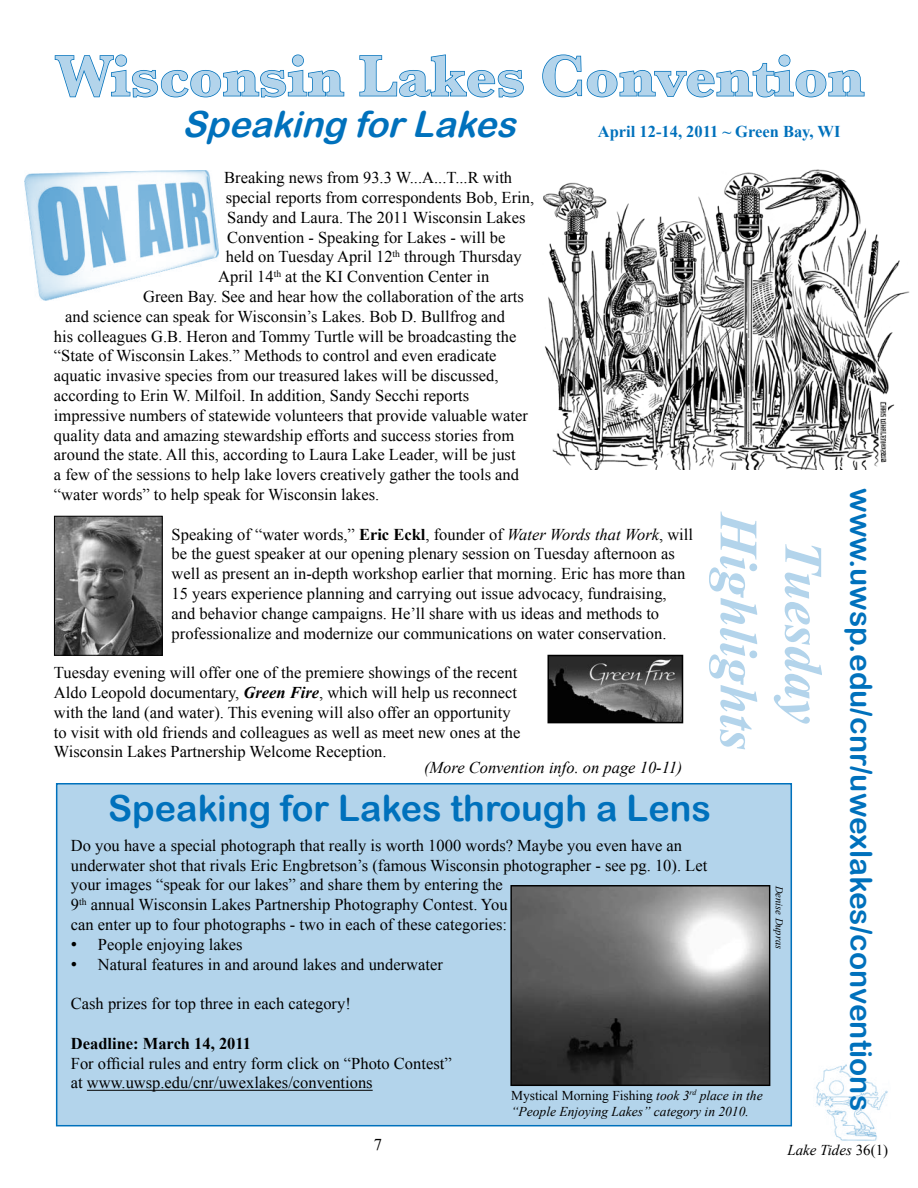
<style>
.page{position:relative;width:918px;height:1188px;background:#fff}
.page>*{position:absolute;margin:0;border:0;box-sizing:border-box;transform-origin:0 0}
.t1{font:700 60px "Baskerville";color:#b3d4eb}
.t2{font:italic 700 54px/64.8px "Times New Roman";color:#b3d4eb;text-align:center}
.t3{font:36px "Arial Rounded MT Bold";color:#0071bc}
.t4{font:italic 36px "Arial Rounded MT Bold";color:#0071bc}
.t5{font:30px "Arial Rounded MT Bold";color:#0071bc}
.t6{font:16.5px/19.8px "Times New Roman";color:#000}
.t7{font:italic 16.5px "Times New Roman";color:#000}
.t8{font:700 16.5px "Times New Roman";color:#0071bc}
.t9{font:700 16.5px "Times New Roman";color:#000}
.t10{font:italic 15px "Times New Roman";color:#000}
.t11{font:italic 13.5px/16.2px "Times New Roman";color:#000}
.t12{font:italic 10.5px "Times New Roman";color:#000}
.s1{font-weight:700}
.s2{font-style:italic}
.s3{font-weight:700;font-style:italic}
.s4{font-size:18px}
.s5{font-style:normal}
</style>
<div class="page">
<img style="left:816px;top:1064px;width:72px;height:77px">
<img style="left:24px;top:170px;width:194px;height:131px">
<img style="left:543px;top:169px;width:367px;height:300px">
<svg style="left:54px;top:54px;width:291px;height:44px"></svg>
<svg style="left:359px;top:54px;width:165px;height:44px"></svg>
<svg style="left:542px;top:54px;width:323px;height:44px"></svg>
<div style="left:56px;top:783px;width:736px;height:343px;background:#b3d4eb;border:2px solid #0071bc"></div>
<img style="left:512px;top:887px;width:256px;height:197px">
<div style="left:510px;top:885px;width:260px;height:201px;border:1px solid #000"></div>
<hr style="left:87px;top:1090px;width:286px;height:1px;background:#000">
<img style="left:56px;top:518px;width:105px;height:136px">
<div style="left:54px;top:516px;width:109px;height:140px;border:1px solid #000"></div>
<img style="left:551px;top:658px;width:129px;height:62px">
<div style="left:548px;top:655px;width:135px;height:68px;border:2px solid #000"></div>
<img style="left:879px;top:400px;width:9px;height:64px">
<h1 class="t1" style="left:56px;top:41px;width:810px">Wisconsin Lakes Convention</h1>
<h3 class="t4" style="left:182px;top:103px;width:346px">Speaking forLakes</h3>
<p class="t8" style="left:598px;top:120px;width:244px">April 12-14, 2011 ~ Green Bay, WI</p>
<p class="t6" style="left:224px;top:168px;width:289px">Breaking news from 93.3 W...A...T...R with</p>
<p class="t6" style="left:226px;top:187px;width:310px">special reports from correspondents Bob, Erin,</p>
<p class="t6" style="left:227px;top:207px;width:300px">Sandy and Laura. The 2011 Wisconsin Lakes</p>
<p class="t6" style="left:227px;top:227px;width:280px">Convention - Speaking for Lakes - will be</p>
<p class="t6" style="left:226px;top:247px;width:297px">held on Tuesday April 12<sup>th</sup> through Thursday</p>
<p class="t6" style="left:218px;top:267px;width:273px">April 14<sup>th</sup> at the KI Convention Center in</p>
<p class="t6" style="left:143px;top:286px;width:382px">Green Bay. See and hear how the collaboration of the arts</p>
<p class="t6" style="left:65px;top:306px;width:441px">and science can speak for Wisconsin’s Lakes. Bob D. Bullfrog and</p>
<p class="t6" style="left:54px;top:326px;width:464px">his colleagues G.B. Heron and Tommy Turtle will be broadcasting the</p>
<p class="t6" style="left:54px;top:346px;width:444px">“State of Wisconsin Lakes.” Methods to control and even eradicate</p>
<p class="t6" style="left:54px;top:366px;width:446px">aquatic invasive species from our treasured lakes will be discussed,</p>
<p class="t6" style="left:54px;top:385px;width:417px">according to Erin W. Milfoil. In addition, Sandy Secchi reports</p>
<p class="t6" style="left:54px;top:405px;width:475px">impressive numbers of statewide volunteers that provide valuable water</p>
<p class="t6" style="left:54px;top:425px;width:462px">quality data and amazing stewardship efforts and success stories from</p>
<p class="t6" style="left:54px;top:445px;width:463px">around the state. All this, according to Laura Lake Leader, will be just</p>
<p class="t6" style="left:54px;top:465px;width:467px">a few of the sessions to help lake lovers creatively gather the tools and</p>
<p class="t6" style="left:54px;top:484px;width:327px">“water words” to help speak for Wisconsin lakes.</p>
<p class="t6" style="left:172px;top:524px;width:523px">Speaking of “water words,” <span class="s1">Eric Eckl</span>, founder of <span class="s2">Water Words that Work</span>, will be the guest speaker at our opening plenary session on Tuesday afternoon as well as present an in-depth workshop earlier that morning. Eric has more than 15 years experience planning and carrying out issue advocacy, fundraising, and behavior change campaigns. He’ll share with us ideas and methods to professionalize and modernize our communications on water conservation.</p>
<p class="t6" style="left:54px;top:663px;width:468px">Tuesday evening will offer one of the premiere showings of the recent Aldo Leopold documentary, <span class="s3">Green Fire</span>, which will help us reconnect with the land (and water). This evening will also offer an opportunity to visit with old friends and colleagues as well as meet new ones at the Wisconsin Lakes Partnership Welcome Reception.</p>
<p class="t7" style="left:424px;top:756px;width:260px">(More Convention info. on page 10-11)</p>
<h2 class="t2" style="left:837px;top:513px;width:239px;rotate:90deg">Tuesday<br>Highlights</h2>
<h3 class="t3" style="left:108px;top:787px;width:604px">Speaking for Lakes through a Lens</h3>
<p class="t6" style="left:71px;top:835px;width:638px">Do you have a special photograph that really is worth 1000 words? Maybe you even have an underwater shot that rivals Eric Engbretson’s (famous Wisconsin photographer - see pg. 10). Let your images “speak for our lakes” and share them by entering the<br>9<sup>th</sup> annual Wisconsin Lakes Partnership Photography Contest. You<br>can enter up to four photographs - two in each of these categories:</p>
<p class="t6" style="left:71px;top:934px;width:173px"><span class="s4">•</span> People enjoying lakes</p>
<p class="t6" style="left:71px;top:954px;width:374px"><span class="s4">•</span> Natural features in and around lakes and underwater</p>
<p class="t6" style="left:71px;top:994px;width:281px">Cash prizes for top three in each category!</p>
<p class="t9" style="left:71px;top:1032px;width:182px">Deadline: March 14, 2011</p>
<p class="t6" style="left:71px;top:1053px;width:382px">For official rules and entry form click on “Photo Contest” at www.uwsp.edu/cnr/uwexlakes/conventions</p>
<p class="t11" style="left:511px;top:1087px;width:253px"><span class="s5">Mystical Morning Fishing</span> took 3<sup>rd</sup> place in the “People Enjoying Lakes” category in 2010.</p>
<p class="t12" style="left:787px;top:886px;width:65px;rotate:90deg">Denise Dupras</p>
<h3 class="t5" style="left:879px;top:488px;width:624px;rotate:90deg">www.uwsp.edu/cnr/uwexlakes/conventions</h3>
<p class="t6" style="left:374px;top:1134px;width:10px">7</p>
<p class="t10" style="left:787px;top:1139px;width:102px">Lake Tides <span class="s5">36(1)</span></p>
</div>
